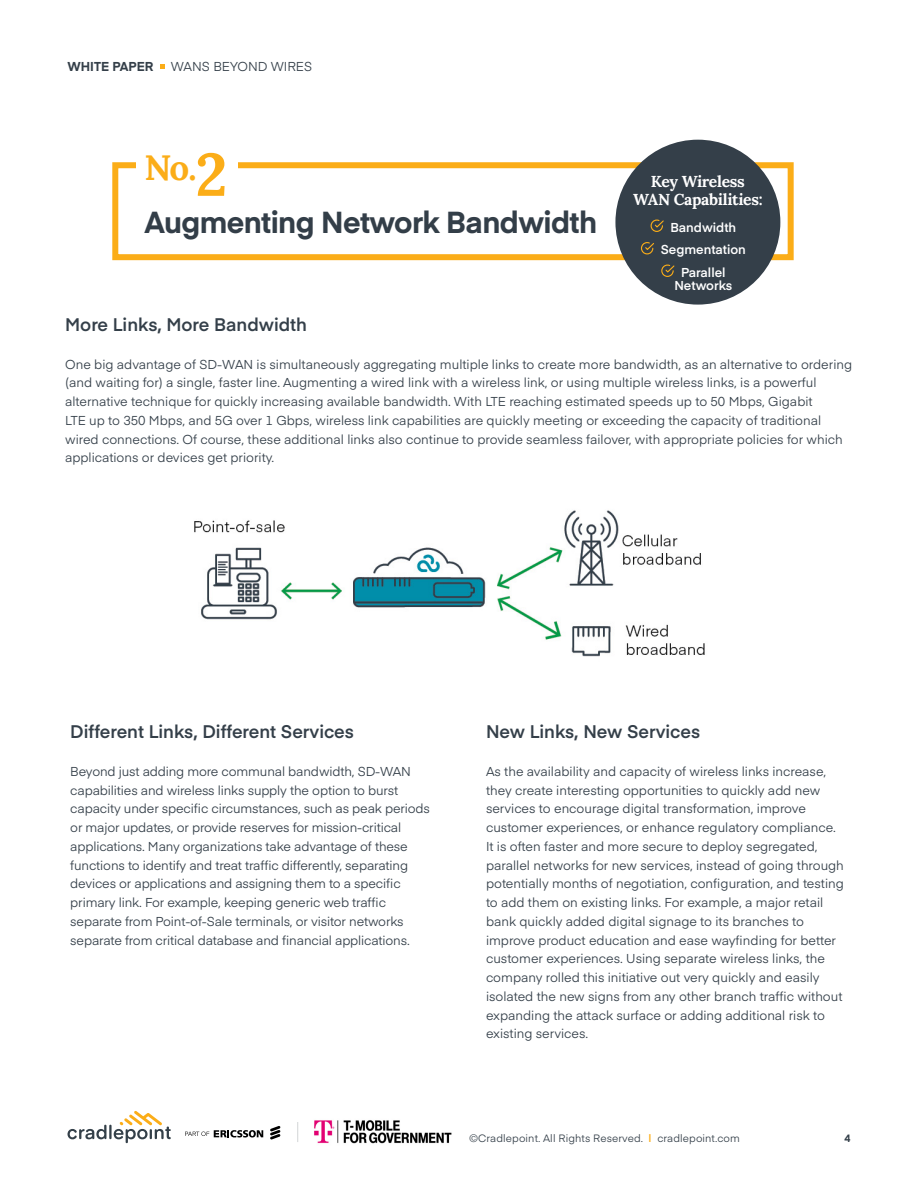
<style>
.page{position:relative;width:918px;height:1188px;background:#fff}
.page>*{position:absolute;margin:0;border:0;box-sizing:border-box;transform-origin:0 0}
.t1{font:700 34.95px "Lora";color:#fbad18}
.t2{font:700 30px "Eina 01";letter-spacing:-.02em;color:#333e48}
.t3{font:600 18px "Eina 01";color:#343f49}
.t4{font:700 15.75px/18px "Lora";letter-spacing:-.02em;color:#fff;text-align:center}
.t5{font:12.75px/18.8px "Eina 01";color:#343f49}
.t6{font:600 12.75px/22.5px "Eina 01";color:#fff;text-align:center}
.t7{font:700 12.75px "Eina 01";color:#343f49}
.t8{font:10.5px "Eina 01";letter-spacing:.01em;color:#343f49}
.t9{font:700 10.5px "Eina 01";color:#343f49}
.s1{font-size:60px}
.s2{font-family:"Helvetica";font-weight:300}
.s3{font-weight:600;color:#fbad18}
</style>
<div class="page">
<svg style="left:160px;top:65px;width:5px;height:4px"></svg>
<img style="left:314px;top:1120px;width:138px;height:24px">
<svg style="left:297px;top:1122px;width:1px;height:20px"></svg>
<svg style="left:270px;top:1126px;width:11px;height:14px"></svg>
<svg style="left:185px;top:1130px;width:78px;height:8px"></svg>
<svg style="left:67px;top:1125px;width:39px;height:14px"></svg>
<hr style="left:109px;top:1125px;width:3px;height:14px;background:#344049">
<svg style="left:114px;top:1111px;width:57px;height:32px"></svg>
<img style="left:194px;top:510px;width:511px;height:147px">
<div style="left:112px;top:162px;width:682px;height:98px;border:6px solid #fbad18"></div>
<div style="left:136px;top:142px;width:102px;height:55px;background:#fff"></div>
<div style="left:615px;top:140px;width:165px;height:165px;background:#343f49;border-radius:50%"></div>
<svg style="left:650px;top:219px;width:14px;height:13px"></svg>
<svg style="left:641px;top:242px;width:13px;height:13px"></svg>
<svg style="left:661px;top:264px;width:14px;height:13px"></svg>
<p class="t7" style="left:68px;top:57px;width:87px">WHITE PAPER</p>
<p class="t5" style="left:171px;top:56px;width:143px">WANS BEYOND WIRES</p>
<h1 class="t1" style="left:145px;top:145px;width:84px">No.<span class="s1">2</span></h1>
<h2 class="t2" style="left:145px;top:200px;width:454px">Augmenting Network Bandwidth</h2>
<p class="t4" style="left:633px;top:173px;width:131px">Key Wireless<br>WAN Capabilities:</p>
<p class="t6" style="left:661px;top:215px;width:87px">Bandwidth<br>Segmentation<br>Parallel</p>
<p class="t6" style="left:674px;top:274px;width:60px">Networks</p>
<h3 class="t3" style="left:65px;top:311px;width:243px">More Links, More Bandwidth</h3>
<p class="t5" style="left:65px;top:354px;width:788px">One big advantage of SD-WAN is simultaneously aggregating multiple links to create more bandwidth, as an alternative to ordering (and waiting for) a single, faster line. Augmenting a wired link with a wireless link, or using multiple wireless links, is a powerful alternative technique for quickly increasing available bandwidth. With LTE reaching estimated speeds up to 50 Mbps, Gigabit<br>LTE up to 350 Mbps, and 5G over 1 Gbps, wireless link capabilities are quickly meeting or exceeding the capacity of traditional wired connections. Of course, these additional links also continue to provide seamless failover, with appropriate policies for which applications or devices get priority.</p>
<h3 class="t3" style="left:70px;top:719px;width:285px">Different Links, Different Services</h3>
<p class="t5" style="left:70px;top:761px;width:361px">Beyond just adding more communal bandwidth, SD-WAN capabilities and wireless links supply the option to burst capacity under specific circumstances, such as peak periods or major updates, or provide reserves for mission-critical applications. Many organizations take advantage of these functions to identify and treat traffic differently, separating devices or applications and assigning them to a specific primary link. For example, keeping generic web traffic separate from Point-of-Sale terminals, or visitor networks separate from critical database and financial applications.</p>
<h3 class="t3" style="left:486px;top:719px;width:216px">New Links, New Services</h3>
<p class="t5" style="left:486px;top:761px;width:359px">As the availability and capacity of wireless links increase, they create interesting opportunities to quickly add new services to encourage digital transformation, improve customer experiences, or enhance regulatory compliance.<br>It is often faster and more secure to deploy segregated, parallel networks for new services, instead of going through potentially months of negotiation, configuration, and testing to add them on existing links. For example, a major retail bank quickly added digital signage to its branches to improve product education and ease wayfinding for better customer experiences. Using separate wireless links, the company rolled this initiative out very quickly and easily isolated the new signs from any other branch traffic without expanding the attack surface or adding additional risk to existing services.</p>
<p class="t8" style="left:470px;top:1130px;width:272px"><span class="s2">©</span>Cradlepoint. All Rights Reserved. <span class="s3">|</span> cradlepoint.com</p>
<p class="t9" style="left:844px;top:1131px;width:8px">4</p>
</div>
